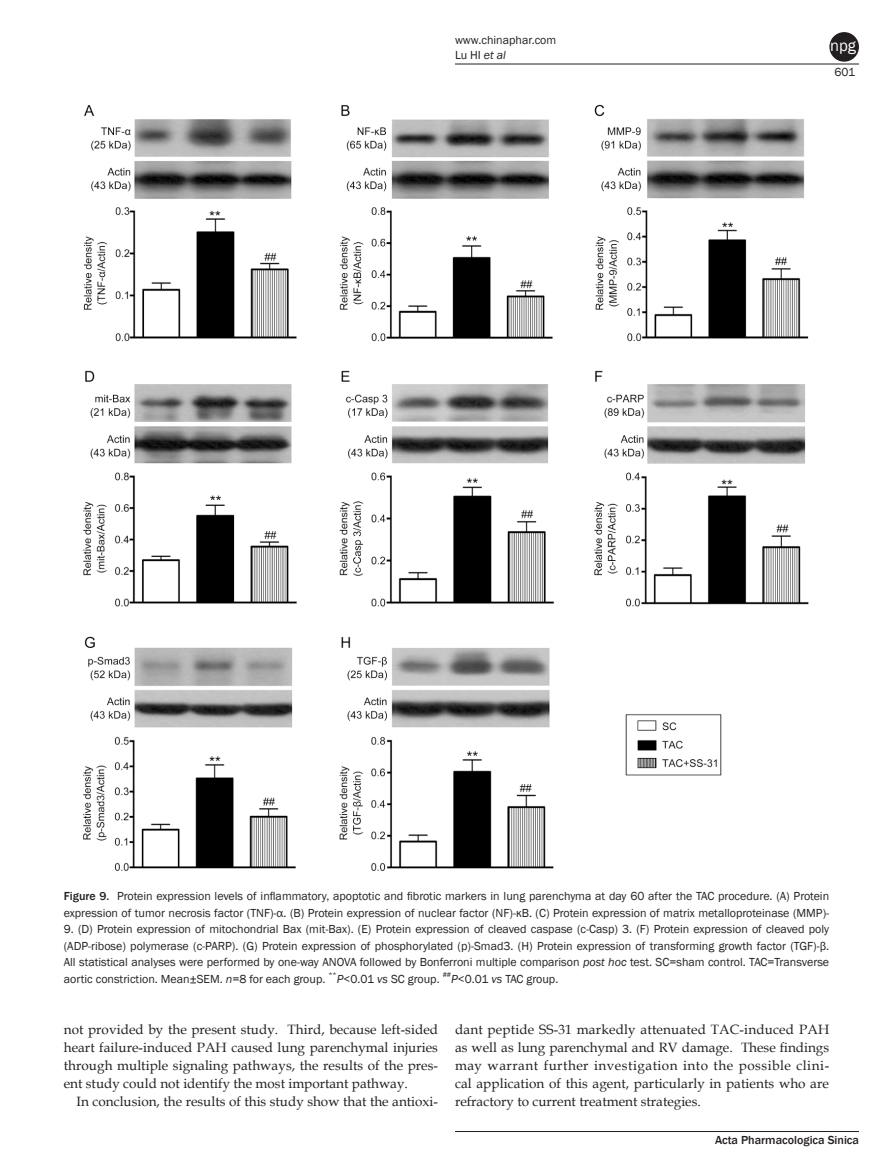
<style>
.page{position:relative;width:893px;height:1170px;background:#fff}
.page>*{position:absolute;margin:0;border:0;box-sizing:border-box;transform-origin:0 0}
.t1{font:16.5px "Franklin Gothic Book 2";color:#fff}
.英文正文{font:13.5px/18px "Book Antiqua 2";color:#231f20;text-align:justify}
.无段头空英文正文{font:13.5px/18px "Book Antiqua 2";color:#231f20;text-align:justify}
.图表注{font:12px/16.5px "Franklin Gothic";color:#231f20}
.t2{font:12px/15px "Franklin Gothic Book 2";color:#231f20}
.t3{font:500 12px "Franklin Gothic";color:#231f20}
.s1{font-family:"Franklin Gothic";font-style:italic}
.s2{font-weight:500}
.s3{font-family:"Franklin Gothic Book 2"}
.s4{font-style:italic}
.s5{font-family:"Book Antiqua"}
</style>
<div class="page">
<hr style="left:455px;top:64px;width:404px;height:1px;background:#231f20">
<hr style="left:455px;top:1131px;width:404px;height:1px;background:#231f20">
<div style="left:829px;top:32px;width:30px;height:30px;background:#231f20;border-radius:50%"></div>
<img style="left:84px;top:104px;width:725px;height:767px">
<p class="t2" style="left:455px;top:32px;width:103px">www.chinaphar.com<br>Lu HI <span class="s1">et al</span></p>
<h1 class="t1" style="left:830px;top:35px;width:27px">npg</h1>
<p class="t2" style="left:834px;top:65px;width:22px">601</p>
<p class="图表注" style="left:64px;top:887px;width:767px"><span class="s2">Figure 9.</span> Protein expression levels of inflammatory, apoptotic and fibrotic markers in lung parenchyma at day 60 after the TAC procedure. (A) Protein expression of tumor necrosis factor (TNF)-α. (B) Protein expression of nuclear factor (NF)-κB. (C) Protein expression of matrix metalloproteinase (MMP)-</p>
<p class="图表注" style="left:64px;top:920px;width:767px;text-align:justify">9. (D) Protein expression of mitochondrial Bax (mit-Bax). (E) Protein expression of cleaved caspase (c-Casp) 3. (F) Protein expression of cleaved poly (ADP-ribose) polymerase (c-PARP). (G) Protein expression of phosphorylated (p)-Smad3. (H) Protein expression of transforming growth factor (TGF)-β.<br><span class="s3">All statistical analyses were performed by one-way ANOVA followed by Bonferroni multiple comparison</span> <span class="s4">post hoc</span> <span class="s3">test. SC=sham control. TAC=Transverse </span>aortic constriction. Mean±SEM. <span class="s4">n</span><span class="s3">=8 for each group.</span> <sup>**</sup><span class="s4">P</span><span class="s3">&lt;0.01</span> <span class="s4">vs</span> <span class="s3">SC group.</span> <sup>##</sup><span class="s4">P</span><span class="s3">&lt;0.01</span> <span class="s4">vs</span> <span class="s3">TAC group.</span></p>
<p class="无段头空英文正文" style="left:64px;top:1020px;width:376px">not provided by the present study. Third, because left-sided heart failure-induced PAH caused lung parenchymal injuries through multiple signaling pathways, the results of the pres&shy;ent study could not identify the most important pathway.</p>
<p class="英文正文" style="left:77px;top:1092px;width:363px">In conclusion, the results of this study show that the antioxi-</p>
<p class="英文正文" style="left:455px;top:1020px;width:376px">dant peptide SS-31 markedly attenuated TAC-induced PAH <span class="s5">as well as lung parenchymal and RV damage. These findings </span>may warrant further investigation into the possible clini&shy;cal application of this agent, particularly in patients who are refractory to current treatment strategies.</p>
<p class="t3" style="left:715px;top:1132px;width:145px">Acta Pharmacologica Sinica</p>
</div>
